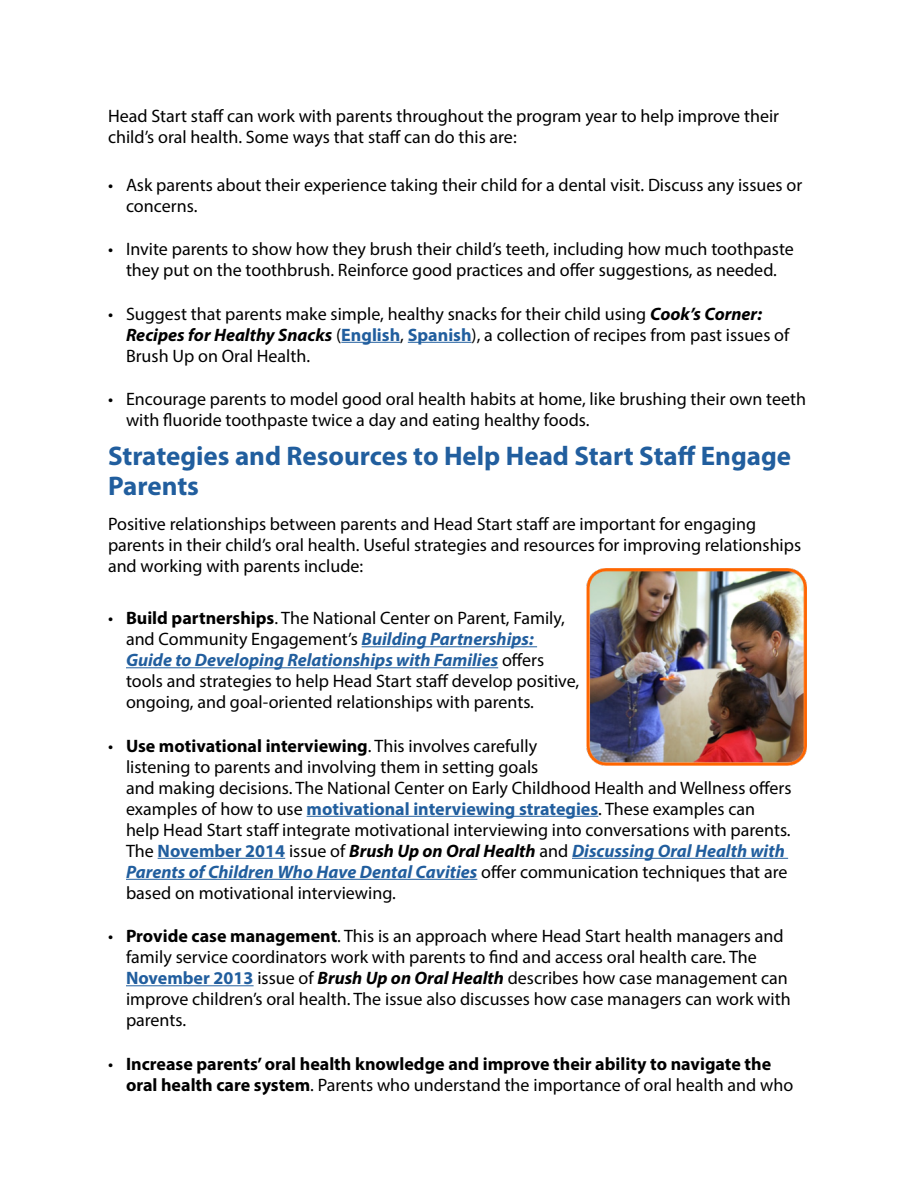
<style>
.page{position:relative;width:918px;height:1188px;background:#fff}
.page>*{position:absolute;margin:0;border:0;box-sizing:border-box;transform-origin:0 0}
.Heading_1{font:700 27px/30px "Myriad Pro";color:#215e9e}
.t1{font:18px/21px "Myriad Pro";color:#000}
.t2{font:700 18px/21px "Myriad Pro";color:#000}
.s1{font-weight:700;font-style:italic}
.s2{font-weight:700;color:#215e9e}
.s3{font-weight:700}
.s4{font-weight:700;font-style:italic;color:#215e9e}
.s5{font-weight:400}
</style>
<div class="page">
<hr style="left:341px;top:342px;width:59px;height:1px;background:#215e9e">
<hr style="left:408px;top:342px;width:64px;height:1px;background:#215e9e">
<hr style="left:362px;top:646px;width:175px;height:1px;background:#215e9e">
<hr style="left:126px;top:667px;width:372px;height:1px;background:#215e9e">
<hr style="left:307px;top:816px;width:291px;height:1px;background:#215e9e">
<hr style="left:158px;top:858px;width:127px;height:1px;background:#215e9e">
<hr style="left:572px;top:858px;width:216px;height:1px;background:#215e9e">
<hr style="left:126px;top:879px;width:351px;height:1px;background:#215e9e">
<hr style="left:126px;top:985px;width:128px;height:1px;background:#215e9e">
<img style="left:586px;top:568px;width:221px;height:198px">
<p class="t1" style="left:108px;top:105px;width:673px">Head Start staff can work with parents throughout the program year to help improve their child’s oral health. Some ways that staff can do this are:</p>
<p class="t1" style="left:126px;top:174px;width:678px;text-indent:-18px">• Ask parents about their experience taking their child for a dental visit. Discuss any issues or concerns.</p>
<p class="t1" style="left:108px;top:238px;width:687px;text-align:center">• Invite parents to show how they brush their child’s teeth, including how much toothpaste they put on the toothbrush. Reinforce good practices and offer suggestions, as needed.</p>
<p class="t1" style="left:126px;top:303px;width:665px;text-indent:-18px">• Suggest that parents make simple, healthy snacks for their child using <span class="s1">Cook’s Corner:<br>Recipes for Healthy Snacks</span> (<span class="s2">English</span>, <span class="s2">Spanish</span>), a collection of recipes from past issues of<br>Brush Up on Oral Health.</p>
<p class="t1" style="left:126px;top:388px;width:682px;text-indent:-18px">• Encourage parents to model good oral health habits at home, like brushing their own teeth with fluoride toothpaste twice a day and eating healthy foods.</p>
<h1 class="Heading_1" style="left:108px;top:440px;width:685px">Strategies and Resources to Help Head Start Staff Engage<br>Parents</h1>
<p class="t1" style="left:108px;top:513px;width:695px">Positive relationships between parents and Head Start staff are important for engaging parents in their child’s oral health. Useful strategies and resources for improving relationships and working with parents include:</p>
<p class="t1" style="left:126px;top:607px;width:455px;text-indent:-18px">• <span class="s3">Build partnerships</span>. The National Center on Parent, Family, and Community Engagement’s <span class="s4">Building Partnerships:<br>Guide to Developing Relationships with Families</span> offers tools and strategies to help Head Start staff develop positive, ongoing, and goal-oriented relationships with parents.</p>
<p class="t1" style="left:126px;top:735px;width:667px;text-indent:-18px">• <span class="s3">Use motivational interviewing</span>. This involves carefully<br>listening to parents and involving them in setting goals<br>and making decisions. The National Center on Early Childhood Health and Wellness offers examples of how to use <span class="s2">motivational interviewing strategies</span>. These examples can help Head Start staff integrate motivational interviewing into conversations with parents.<br>The <span class="s2">November 2014</span> issue of <span class="s1">Brush Up on Oral Health</span> and <span class="s4">Discussing Oral Health with Parents of Children Who Have Dental Cavities</span> offer communication techniques that are based on motivational interviewing.</p>
<p class="t1" style="left:126px;top:925px;width:666px;text-indent:-18px">• <span class="s3">Provide case management</span>. This is an approach where Head Start health managers and family service coordinators work with parents to find and access oral health care. The <span class="s2">November 2013</span> issue of <span class="s1">Brush Up on Oral Health</span> describes how case management can improve children’s oral health. The issue also discusses how case managers can work with parents.</p>
<p class="t2" style="left:126px;top:1052px;width:669px;text-indent:-18px"><span class="s5">•</span> Increase parents’ oral health knowledge and improve their ability to navigate the oral health care system<span class="s5">. Parents who understand the importance of oral health and who</span></p>
</div>
